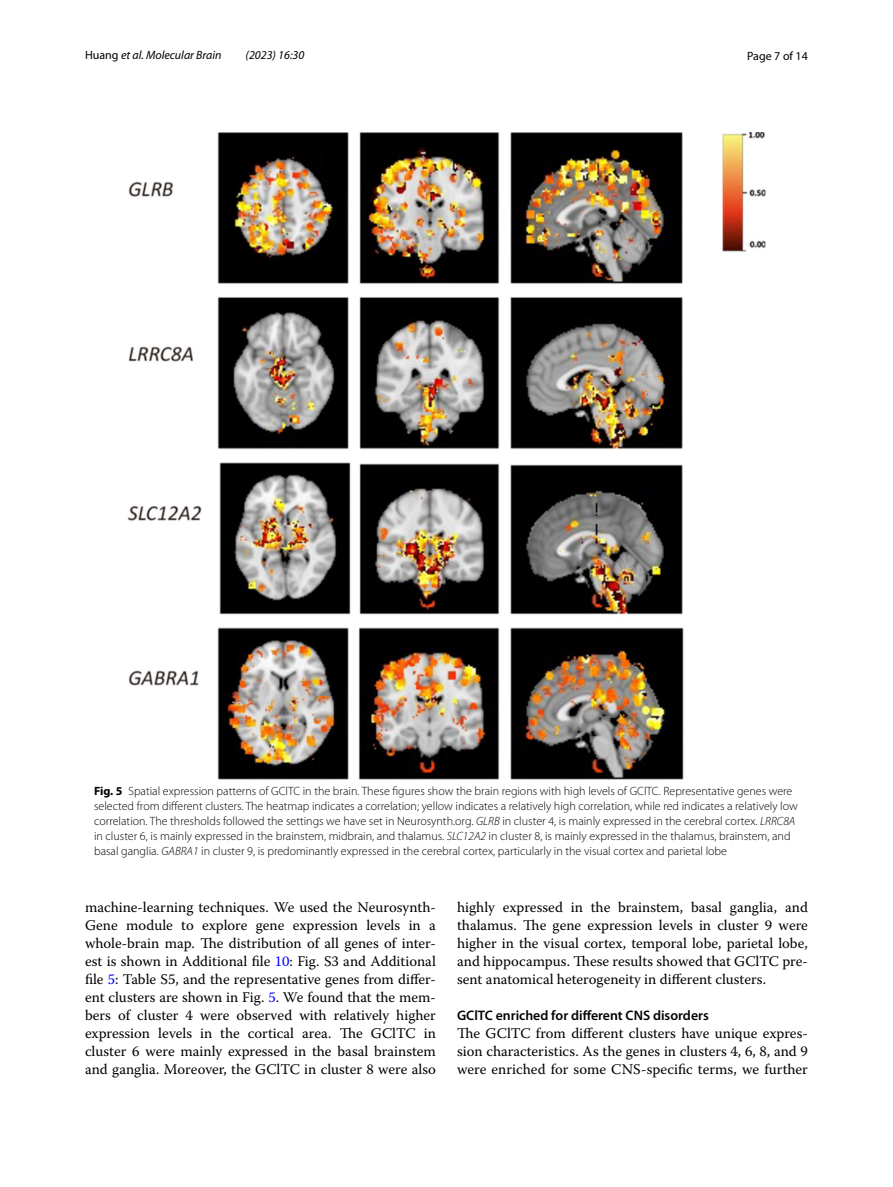
<style>
.page{position:relative;width:893px;height:1187px;background:#fff}
.page>*{position:absolute;margin:0;border:0;box-sizing:border-box;transform-origin:0 0}
.t1{font:14.7px/18px "Warnock Pro";color:#000;text-align:justify}
.t2{font:600 13.8px "Myriad Pro";color:#000}
.t3{font:300 12px/15px "Myriad Pro";color:#000}
.t4{font:italic 12px "Myriad Pro";color:#000}
.t5{font:12px "Myriad Pro";color:#000}
.s1{font-style:normal}
.s2{font-weight:700}
.s3{font-style:italic}
.s4{color:#00f}
</style>
<div class="page">
<img style="left:127px;top:133px;width:639px;height:646px">
<p class="t4" style="left:85px;top:48px;width:138px"><span class="s1">Huang</span> et al. Molecular Brain</p>
<p class="t4" style="left:246px;top:48px;width:60px">(2023) 16:30</p>
<p class="t5" style="left:747px;top:48px;width:62px">Page 7 of 14</p>
<p class="t3" style="left:94px;top:783px;width:705px"><span class="s2">Fig. 5</span> Spatial expression patterns of GClTC in the brain. These figures show the brain regions with high levels of GClTC. Representative genes were selected from different clusters. The heatmap indicates a correlation; yellow indicates a relatively high correlation, while red indicates a relatively low correlation. The thresholds followed the settings we have set in Neurosynth.org. <span class="s3">GLRB</span> in cluster 4, is mainly expressed in the cerebral cortex. <span class="s3">LRRC8A </span>in cluster 6, is mainly expressed in the brainstem, midbrain, and thalamus. <span class="s3">SLC12A2</span> in cluster 8, is mainly expressed in the thalamus, brainstem, and basal ganglia. <span class="s3">GABRA1</span> in cluster 9, is predominantly expressed in the cerebral cortex, particularly in the visual cortex and parietal lobe</p>
<p class="t1" style="left:85px;top:897px;width:352px">machine-learning techniques. We used the Neurosynth-Gene module to explore gene expression levels in a whole-brain map. The distribution of all genes of inter&shy;est is shown in Additional file <span class="s4">10</span>: Fig. S3 and Additional file <span class="s4">5</span>: Table S5, and the representative genes from differ&shy;ent clusters are shown in Fig. <span class="s4">5</span>. We found that the mem&shy;bers of cluster 4 were observed with relatively higher expression levels in the cortical area. The GClTC in cluster 6 were mainly expressed in the basal brainstem and ganglia. Moreover, the GClTC in cluster 8 were also</p>
<p class="t1" style="left:457px;top:897px;width:352px">highly expressed in the brainstem, basal ganglia, and thalamus. The gene expression levels in cluster 9 were higher in the visual cortex, temporal lobe, parietal lobe, and hippocampus. These results showed that GClTC pre&shy;sent anatomical heterogeneity in different clusters.</p>
<p class="t2" style="left:457px;top:1006px;width:253px">GClTC enriched for different CNS disorders</p>
<p class="t1" style="left:457px;top:1023px;width:352px">The GClTC from different clusters have unique expres&shy;sion characteristics. As the genes in clusters 4, 6, 8, and 9 were enriched for some CNS-specific terms, we further</p>
</div>
